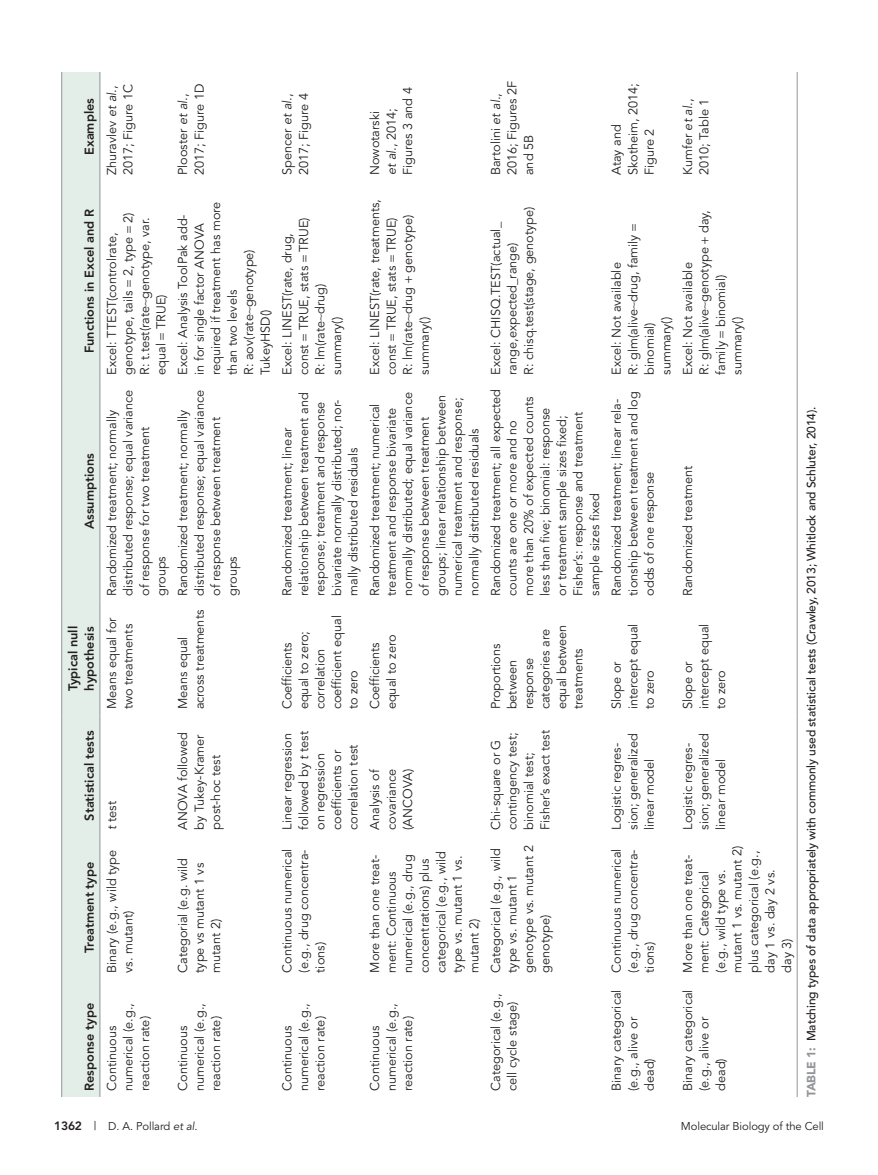
<style>
.page{position:relative;width:878px;height:1175px;background:#fff}
.page>*{position:absolute;margin:0;border:0;box-sizing:border-box;transform-origin:0 0}
.TableBody{font:12.75px/16.5px "Avenir";color:#231f20}
.tbody_left{font:12.75px/16.5px "Avenir";color:#231f20}
.TableHead{font:800 12.75px/16.5px "Avenir";color:#231f20}
.table-wrap_caption_P{font:500 12px "Avenir";letter-spacing:-.01em;color:#231f20}
.t1{font:11.25px "Avenir";letter-spacing:-.01em;color:#231f20}
.s1{font-style:italic}
.s2{font-weight:900;color:#939598}
.s3{font-weight:800;font-size:12px}
.s4{font-size:12px}
</style>
<div class="page">
<div style="left:62px;top:72px;width:38px;height:1024px;background:#e4eee8"></div>
<hr style="left:61px;top:978px;width:1px;height:118px;background:#939598">
<hr style="left:61px;top:836px;width:1px;height:142px;background:#939598">
<hr style="left:61px;top:715px;width:1px;height:121px;background:#939598">
<hr style="left:61px;top:602px;width:1px;height:113px;background:#939598">
<hr style="left:61px;top:381px;width:1px;height:221px;background:#939598">
<hr style="left:61px;top:181px;width:1px;height:200px;background:#939598">
<hr style="left:61px;top:72px;width:1px;height:109px;background:#939598">
<hr style="left:100px;top:978px;width:1px;height:118px;background:#939598">
<hr style="left:100px;top:836px;width:1px;height:142px;background:#939598">
<hr style="left:100px;top:715px;width:1px;height:121px;background:#939598">
<hr style="left:100px;top:602px;width:1px;height:113px;background:#939598">
<hr style="left:100px;top:381px;width:1px;height:221px;background:#939598">
<hr style="left:100px;top:181px;width:1px;height:200px;background:#939598">
<hr style="left:100px;top:72px;width:1px;height:109px;background:#939598">
<hr style="left:796px;top:978px;width:1px;height:118px;background:#939598">
<hr style="left:796px;top:836px;width:1px;height:142px;background:#939598">
<hr style="left:796px;top:715px;width:1px;height:121px;background:#939598">
<hr style="left:796px;top:602px;width:1px;height:113px;background:#939598">
<hr style="left:796px;top:381px;width:1px;height:221px;background:#939598">
<hr style="left:796px;top:181px;width:1px;height:200px;background:#939598">
<hr style="left:796px;top:72px;width:1px;height:109px;background:#939598">
<p class="TableHead" style="left:81px;top:155px;width:58px;rotate:-90deg">Examples</p>
<p class="TableBody" style="left:104px;top:175px;width:93px;rotate:-90deg">Zhuravlev <span class="s1">et al.</span>,<br>2017; Figure 1C</p>
<p class="TableBody" style="left:175px;top:175px;width:93px;rotate:-90deg">Plooster <span class="s1">et al.</span>,<br>2017; Figure 1D</p>
<p class="TableBody" style="left:279px;top:175px;width:84px;rotate:-90deg">Spencer <span class="s1">et al.</span>,<br>2017; Figure 4</p>
<p class="TableBody" style="left:367px;top:175px;width:89px;rotate:-90deg">Nowotarski<br><span class="s1">et al.</span>, 2014;<br>Figures 3 and 4</p>
<p class="TableBody" style="left:488px;top:175px;width:96px;rotate:-90deg">Bartolini <span class="s1">et al.</span>,<br>2016; Figures 2F and 5B</p>
<p class="TableBody" style="left:608px;top:175px;width:94px;rotate:-90deg">Atay and<br>Skotheim, 2014;<br>Figure 2</p>
<p class="tbody_left" style="left:679px;top:175px;width:78px;rotate:-90deg">Kumfer <span class="s1">et al.</span>,<br>2010; Table 1</p>
<p class="TableHead" style="left:81px;top:353px;width:146px;rotate:-90deg">Functions in Excel and R</p>
<p class="TableHead" style="left:81px;top:529px;width:78px;rotate:-90deg">Assumptions</p>
<p class="TableHead" style="left:65px;top:691px;width:67px;rotate:-90deg">Typical null hypothesis</p>
<p class="TableHead" style="left:81px;top:820px;width:91px;rotate:-90deg">Statistical tests</p>
<p class="TableHead" style="left:81px;top:953px;width:93px;rotate:-90deg">Treatment type</p>
<p class="TableHead" style="left:81px;top:1090px;width:89px;rotate:-90deg">Response type</p>
<p class="TableBody" style="left:104px;top:375px;width:164px;rotate:-90deg">Excel: TTEST(controlrate, genotype, tails 2, type 2)</p>
<p class="TableBody" style="left:137px;top:375px;width:159px;rotate:-90deg">R: t.test(rate∼genotype, var. equal TRUE)</p>
<p class="TableBody" style="left:104px;top:596px;width:208px;rotate:-90deg">Randomized treatment; normally distributed response; equal variance of response for two treatment groups</p>
<p class="TableBody" style="left:104px;top:709px;width:93px;rotate:-90deg">Means equal for two treatments</p>
<p class="TableBody" style="left:175px;top:375px;width:175px;rotate:-90deg">Excel: Analysis ToolPak add&shy;in for single factor ANOVA required if treatment has more than two levels</p>
<p class="TableBody" style="left:241px;top:375px;width:127px;rotate:-90deg">R: aov(rate∼genotype)</p>
<p class="TableBody" style="left:257px;top:375px;width:66px;rotate:-90deg">TukeyHSD()</p>
<p class="TableBody" style="left:175px;top:596px;width:208px;rotate:-90deg">Randomized treatment; normally distributed response; equal variance of response between treatment groups</p>
<p class="TableBody" style="left:175px;top:709px;width:101px;rotate:-90deg">Means equal across treatments</p>
<p class="TableBody" style="left:104px;top:830px;width:30px;rotate:-90deg"><span class="s1">t</span> test</p>
<p class="TableBody" style="left:104px;top:972px;width:125px;rotate:-90deg">Binary (e.g., wild type vs. mutant)</p>
<p class="TableBody" style="left:175px;top:830px;width:99px;rotate:-90deg">ANOVA followed by Tukey-Kramer post-hoc test</p>
<p class="TableBody" style="left:175px;top:972px;width:116px;rotate:-90deg">Categorial (e.g. wild type vs mutant 1 vs mutant 2)</p>
<p class="TableBody" style="left:279px;top:375px;width:159px;rotate:-90deg">Excel: LINEST(rate, drug, const TRUE, stats TRUE)</p>
<p class="TableBody" style="left:312px;top:375px;width:93px;rotate:-90deg">R: lm(rate∼drug)</p>
<p class="TableBody" style="left:329px;top:375px;width:59px;rotate:-90deg">summary()</p>
<p class="TableBody" style="left:279px;top:596px;width:205px;rotate:-90deg">Randomized treatment; linear relationship between treatment and response; treatment and response bivariate normally distributed; nor&shy;mally distributed residuals</p>
<p class="TableBody" style="left:279px;top:709px;width:96px;rotate:-90deg">Coefficients equal to zero; correlation coefficient equal to zero</p>
<p class="TableBody" style="left:279px;top:830px;width:100px;rotate:-90deg">Linear regression followed by <span class="s1">t</span> test on regression coefficients or correlation test</p>
<p class="TableBody" style="left:279px;top:972px;width:125px;text-align:justify;rotate:-90deg">Continuous numerical (e.g., drug concentra&shy;tions)</p>
<p class="TableBody" style="left:367px;top:375px;width:177px;rotate:-90deg">Excel: LINEST(rate, treatments, const TRUE, stats TRUE)</p>
<p class="TableBody" style="left:400px;top:375px;width:162px;rotate:-90deg">R: lm(rate∼drug genotype)</p>
<p class="TableBody" style="left:416px;top:375px;width:59px;rotate:-90deg">summary()</p>
<p class="TableBody" style="left:367px;top:596px;width:205px;rotate:-90deg">Randomized treatment; numerical treatment and response bivariate normally distributed; equal variance of response between treatment groups; linear relationship between numerical treatment and response; normally distributed residuals</p>
<p class="TableBody" style="left:367px;top:709px;width:76px;rotate:-90deg">Coefficients equal to zero</p>
<p class="TableBody" style="left:367px;top:830px;width:62px;text-align:justify;rotate:-90deg">Analysis of covariance (ANCOVA)</p>
<p class="TableBody" style="left:367px;top:972px;width:123px;rotate:-90deg">More than one treat&shy;ment: Continuous numerical (e.g., drug concentrations) plus categorical (e.g., wild type vs. mutant 1 vs. mutant 2)</p>
<p class="TableBody" style="left:104px;top:1090px;width:89px;rotate:-90deg">Continuous numerical (e.g., reaction rate)</p>
<p class="TableBody" style="left:175px;top:1090px;width:89px;rotate:-90deg">Continuous numerical (e.g., reaction rate)</p>
<p class="TableBody" style="left:279px;top:1090px;width:89px;rotate:-90deg">Continuous numerical (e.g., reaction rate)</p>
<p class="TableBody" style="left:367px;top:1090px;width:89px;rotate:-90deg">Continuous numerical (e.g., reaction rate)</p>
<p class="TableBody" style="left:521px;top:375px;width:170px;rotate:-90deg">R: chisq.test(stage, genotype)</p>
<p class="TableBody" style="left:488px;top:375px;width:154px;rotate:-90deg">Excel: CHISQ.TEST(actual_ range,expected_range)</p>
<p class="TableBody" style="left:488px;top:596px;width:208px;rotate:-90deg">Randomized treatment; all expected counts are one or more and no more than 20% of expected counts less than five; binomial: response<br>or treatment sample sizes fixed;<br>Fisher’s: response and treatment sample sizes fixed</p>
<p class="TableBody" style="left:625px;top:375px;width:142px;rotate:-90deg">R: glm(alive∼drug, family binomial)</p>
<p class="TableBody" style="left:608px;top:375px;width:114px;rotate:-90deg">Excel: Not available</p>
<p class="TableBody" style="left:658px;top:375px;width:59px;rotate:-90deg">summary()</p>
<p class="TableBody" style="left:608px;top:596px;width:206px;rotate:-90deg">Randomized treatment; linear rela&shy;tionship between treatment and log odds of one response</p>
<p class="TableBody" style="left:488px;top:709px;width:86px;rotate:-90deg">Proportions between response categories are equal between treatments</p>
<p class="TableBody" style="left:488px;top:830px;width:101px;rotate:-90deg">Chi-square or G contingency test; binomial test;<br>Fisher’s exact test</p>
<p class="TableBody" style="left:488px;top:972px;width:129px;rotate:-90deg">Categorical (e.g., wild type vs. mutant 1 genotype vs. mutant 2 genotype)</p>
<p class="TableBody" style="left:488px;top:1090px;width:99px;rotate:-90deg">Categorical (e.g., cell cycle stage)</p>
<p class="TableBody" style="left:608px;top:709px;width:87px;rotate:-90deg">Slope or intercept equal to zero</p>
<p class="TableBody" style="left:608px;top:830px;width:98px;rotate:-90deg">Logistic regres&shy;sion; generalized linear model</p>
<p class="TableBody" style="left:608px;top:972px;width:125px;text-align:justify;rotate:-90deg">Continuous numerical (e.g., drug concentra&shy;tions)</p>
<p class="TableBody" style="left:608px;top:1090px;width:103px;rotate:-90deg">Binary categorical (e.g., alive or dead)</p>
<p class="tbody_left" style="left:696px;top:375px;width:166px;rotate:-90deg">R: glm(alive∼genotype day, family binomial)</p>
<p class="tbody_left" style="left:679px;top:375px;width:114px;rotate:-90deg">Excel: Not available</p>
<p class="tbody_left" style="left:729px;top:375px;width:59px;rotate:-90deg">summary()</p>
<p class="tbody_left" style="left:679px;top:596px;width:131px;rotate:-90deg">Randomized treatment</p>
<p class="tbody_left" style="left:679px;top:709px;width:87px;rotate:-90deg">Slope or intercept equal to zero</p>
<p class="tbody_left" style="left:679px;top:830px;width:98px;rotate:-90deg">Logistic regres&shy;sion; generalized linear model</p>
<p class="tbody_left" style="left:679px;top:972px;width:129px;rotate:-90deg">More than one treat&shy;ment: Categorical (e.g., wild type vs. mutant 1 vs. mutant 2) plus categorical (e.g., day 1 vs. day 2 vs.<br>day 3)</p>
<p class="tbody_left" style="left:679px;top:1090px;width:103px;rotate:-90deg">Binary categorical (e.g., alive or dead)</p>
<p class="table-wrap_caption_P" style="left:804px;top:1096px;width:691px;rotate:-90deg"><span class="s2">TABLE 1:</span> Matching types of data appropriately with commonly used statistical tests (Crawley, 2013; Whitlock and Schluter, 2014).</p>
<p class="t1" style="left:54px;top:1119px;width:145px"><span class="s3">1362</span> <span class="s4">|</span> D. A. Pollard <span class="s1">et al</span>.</p>
<p class="t1" style="left:681px;top:1119px;width:144px">Molecular Biology of the Cell</p>
</div>
